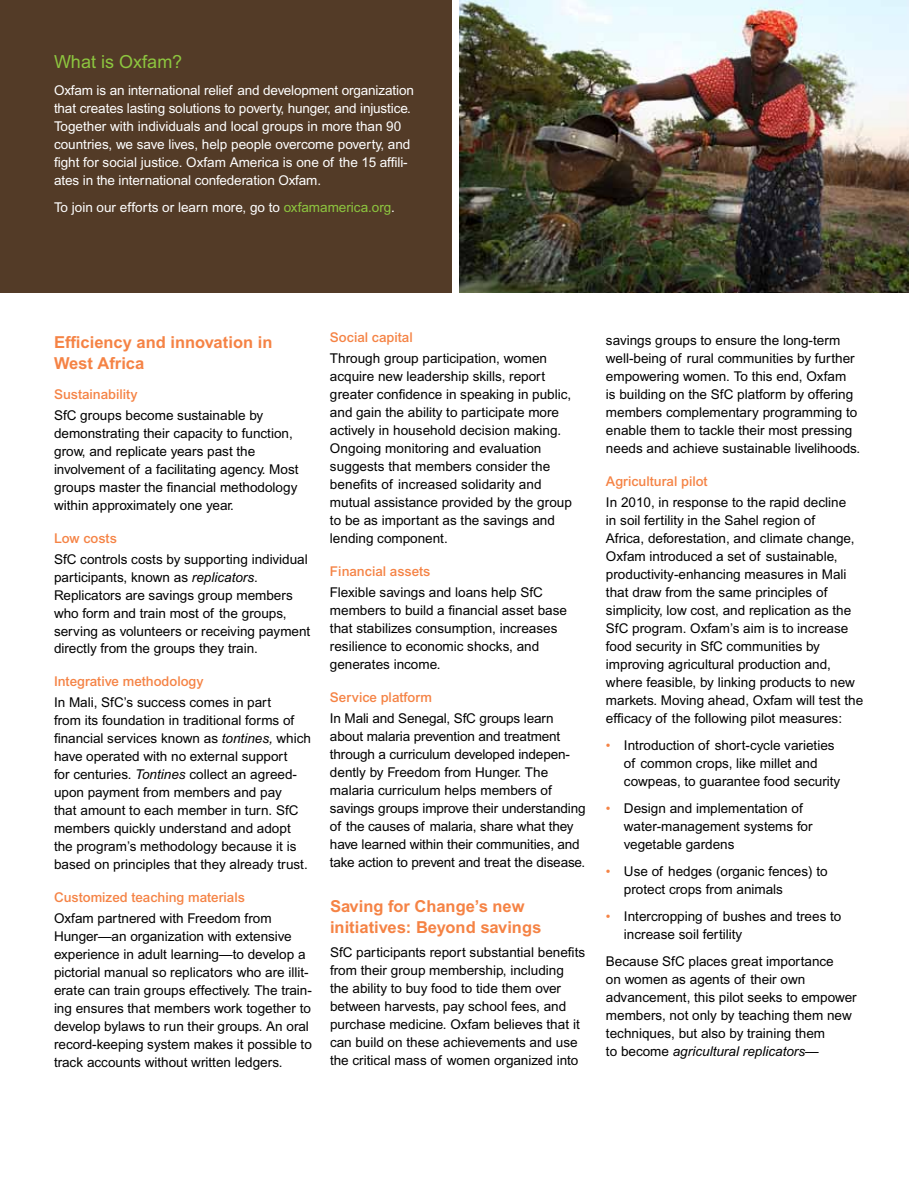
<style>
.page{position:relative;width:918px;height:1188px;background:#fff}
.page>*{position:absolute;margin:0;border:0;box-sizing:border-box;transform-origin:0 0}
.t1{font:18px "Arial";color:#8dc63f}
.t2{font:700 16.5px/21px "Arial";color:#f58345}
.t3{font:13.5px/18px "Arial";color:#000}
.t4{font:13.5px/18px "Arial";color:#fff}
.t5{font:500 13.5px "Arial";color:#f58345}
.s1{color:#8dc63f}
.s2{font-style:italic}
.s3{color:#f58345}
</style>
<div class="page">
<img style="left:459px;top:0;width:450px;height:292px">
<div style="left:0;top:0;width:452px;height:292px;background:#533b27"></div>
<h1 class="t1" style="left:54px;top:51px;width:130px">What is Oxfam?</h1>
<p class="t4" style="left:54px;top:81px;width:361px">Oxfam is an international relief and development organization that creates lasting solutions to poverty, hunger, and injustice.<br>Together with individuals and local groups in more than 90 countries, we save lives, help people overcome poverty, and fight for social justice. Oxfam America is one of the 15 affili&shy;ates in the international confederation Oxfam.</p>
<p class="t4" style="left:54px;top:198px;width:342px">To join our efforts or learn more, go to <span class="s1">oxfamamerica.org</span>.</p>
<p class="t2" style="left:54px;top:331px;width:220px">Efficiency and innovation in<br>West Africa</p>
<p class="t5" style="left:54px;top:386px;width:85px">Sustainability</p>
<p class="t3" style="left:54px;top:406px;width:246px">SfC groups become sustainable by demonstrating their capacity to function, grow, and replicate years past the involvement of a facilitating agency. Most groups master the financial methodology within approximately one year.</p>
<p class="t5" style="left:54px;top:530px;width:64px">Low costs</p>
<p class="t3" style="left:54px;top:550px;width:258px">SfC controls costs by supporting individual participants, known as <span class="s2">replicators</span>.<br>Replicators are savings group members who form and train most of the groups, serving as volunteers or receiving payment directly from the groups they train.</p>
<p class="t5" style="left:54px;top:674px;width:151px">Integrative methodology</p>
<p class="t3" style="left:54px;top:694px;width:259px">In Mali, SfC’s success comes in part<br>from its foundation in traditional forms of financial services known as <span class="s2">tontines,</span> which have operated with no external support<br>for centuries. <span class="s2">Tontines</span> collect an agreed&shy;upon payment from members and pay<br>that amount to each member in turn. SfC members quickly understand and adopt the program’s methodology because it is based on principles that they already trust.</p>
<p class="t5" style="left:54px;top:890px;width:192px">Customized teaching materials</p>
<p class="t3" style="left:54px;top:910px;width:259px">Oxfam partnered with Freedom from Hunger—an organization with extensive experience in adult learning—to develop a pictorial manual so replicators who are illit&shy;erate can train groups effectively. The train&shy;ing ensures that members work together to develop bylaws to run their groups. An oral record-keeping system makes it possible to track accounts without written ledgers.</p>
<p class="t5" style="left:330px;top:330px;width:84px">Social capital</p>
<p class="t3" style="left:330px;top:349px;width:244px">Through group participation, women acquire new leadership skills, report greater confidence in speaking in public, and gain the ability to participate more actively in household decision making.<br>Ongoing monitoring and evaluation suggests that members consider the benefits of increased solidarity and mutual assistance provided by the group to be as important as the savings and lending component.</p>
<p class="t5" style="left:330px;top:563px;width:102px">Financial assets</p>
<p class="t3" style="left:330px;top:583px;width:239px">Flexible savings and loans help SfC members to build a financial asset base that stabilizes consumption, increases resilience to economic shocks, and generates income.</p>
<p class="t5" style="left:330px;top:689px;width:104px">Service platform</p>
<p class="t3" style="left:330px;top:709px;width:257px">In Mali and Senegal, SfC groups learn about malaria prevention and treatment through a curriculum developed indepen&shy;dently by Freedom from Hunger. The malaria curriculum helps members of savings groups improve their understanding of the causes of malaria, share what they have learned within their communities, and take action to prevent and treat the disease.</p>
<p class="t2" style="left:330px;top:896px;width:213px">Saving for Change’s new initiatives: Beyond savings</p>
<p class="t3" style="left:330px;top:944px;width:257px">SfC participants report substantial benefits from their group membership, including the ability to buy food to tide them over between harvests, pay school fees, and purchase medicine. Oxfam believes that it can build on these achievements and use the critical mass of women organized into</p>
<p class="t3" style="left:606px;top:331px;width:256px">savings groups to ensure the long-term well-being of rural communities by further empowering women. To this end, Oxfam<br>is building on the SfC platform by offering members complementary programming to enable them to tackle their most pressing needs and achieve sustainable livelihoods.</p>
<p class="t5" style="left:606px;top:473px;width:103px">Agricultural pilot</p>
<p class="t3" style="left:606px;top:493px;width:259px">In 2010, in response to the rapid decline<br>in soil fertility in the Sahel region of<br>Africa, deforestation, and climate change, Oxfam introduced a set of sustainable, productivity-enhancing measures in Mali that draw from the same principles of simplicity, low cost, and replication as the SfC program. Oxfam’s aim is to increase food security in SfC communities by improving agricultural production and, where feasible, by linking products to new markets. Moving ahead, Oxfam will test the efficacy of the following pilot measures:</p>
<p class="t3" style="left:624px;top:736px;width:218px;text-indent:-18px"><span class="s3">•</span> Introduction of short-cycle varieties of common crops, like millet and cowpeas, to guarantee food security</p>
<p class="t3" style="left:624px;top:799px;width:190px;text-indent:-18px"><span class="s3">•</span> Design and implementation of water-management systems for vegetable gardens</p>
<p class="t3" style="left:624px;top:862px;width:205px;text-indent:-18px"><span class="s3">•</span> Use of hedges (organic fences) to protect crops from animals</p>
<p class="t3" style="left:624px;top:907px;width:219px;text-indent:-18px"><span class="s3">•</span> Intercropping of bushes and trees to increase soil fertility</p>
<p class="t3" style="left:606px;top:952px;width:252px">Because SfC places great importance<br>on women as agents of their own advancement, this pilot seeks to empower members, not only by teaching them new techniques, but also by training them<br>to become <span class="s2">agricultural replicators</span>—</p>
</div>
